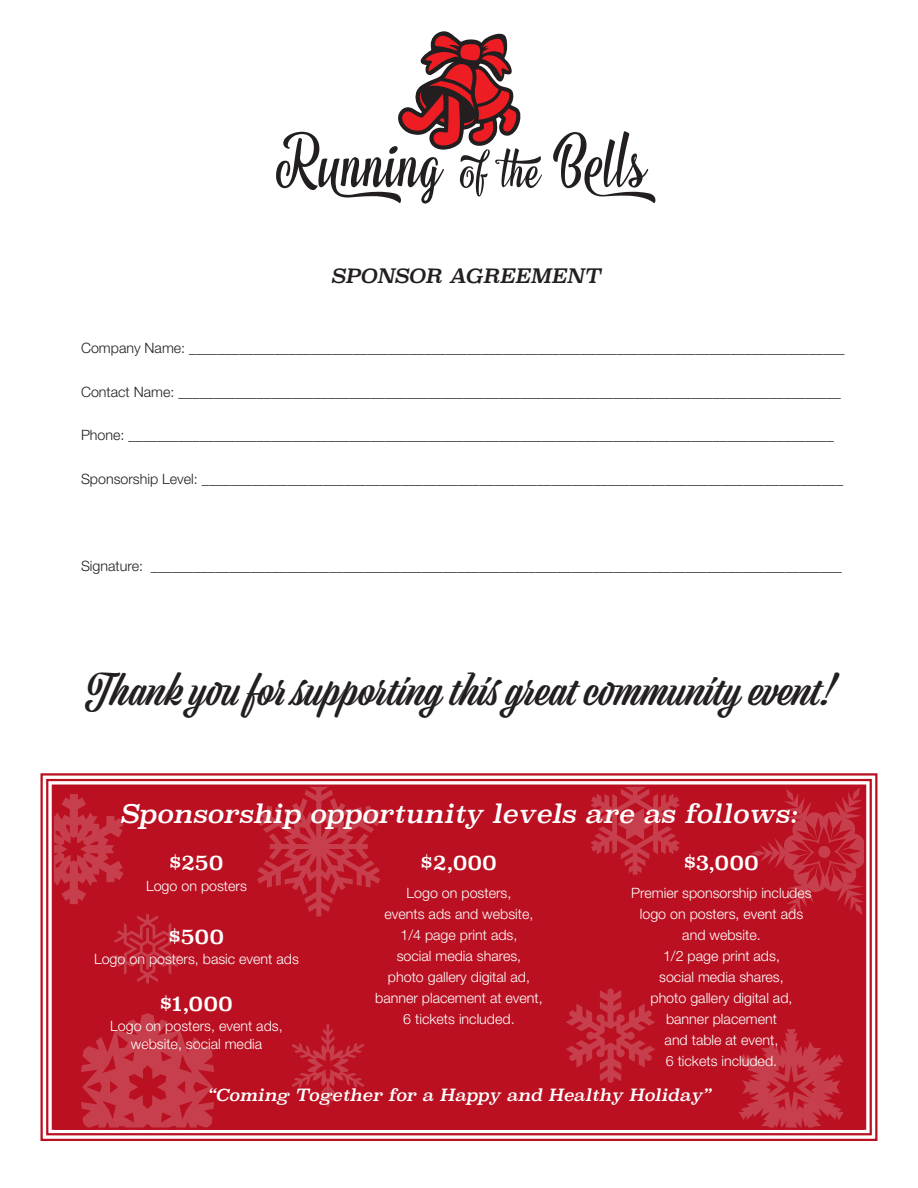
<style>
.page{position:relative;width:918px;height:1188px;background:#fff}
.page>*{position:absolute;margin:0;border:0;box-sizing:border-box;transform-origin:0 0}
.t1{font:39px "Viktor Script";letter-spacing:.01em;color:#231f20;scale:1.14 1}
.t2{font:italic 25.5px "Superclarendon";color:#fff}
.t3{font:21px "Superclarendon";color:#fff}
.t4{font:italic 19.5px "Superclarendon";color:#231f20}
.t5{font:italic 16.5px "Superclarendon";color:#fff}
.t6{font:300 14.25px "Helvetica Neue LT Std";color:#231f20}
.t7{font:300 14.25px/21px "Helvetica Neue LT Std";color:#fff;text-align:center}
</style>
<div class="page">
<svg style="left:553px;top:131px;width:102px;height:72px"></svg>
<svg style="left:276px;top:31px;width:266px;height:173px"></svg>
<svg style="left:40px;top:773px;width:838px;height:368px"></svg>
<svg style="left:45px;top:778px;width:828px;height:359px"></svg>
<svg style="left:51px;top:783px;width:816px;height:348px;background:#bc1828"></svg>
<p class="t4" style="left:331px;top:264px;width:271px">SPONSOR AGREEMENT</p>
<p class="t6" style="left:81px;top:339px;width:765px">Company Name: ____________________________________________________________________________________________</p>
<p class="t6" style="left:81px;top:383px;width:762px">Contact Name: _____________________________________________________________________________________________</p>
<p class="t6" style="left:81px;top:426px;width:754px">Phone: ___________________________________________________________________________________________________</p>
<p class="t6" style="left:81px;top:470px;width:764px">Sponsorship Level: __________________________________________________________________________________________</p>
<p class="t6" style="left:81px;top:557px;width:763px">Signature: _________________________________________________________________________________________________</p>
<p class="t1" style="left:85px;top:669px;width:658px">Thank you for supporting this great community event!</p>
<p class="t2" style="left:120px;top:798px;width:679px">Sponsorship opportunity levels are as follows:</p>
<p class="t3" style="left:169px;top:849px;width:56px">$250</p>
<p class="t7" style="left:146px;top:875px;width:102px">Logo on posters</p>
<p class="t3" style="left:169px;top:922px;width:57px">$500</p>
<p class="t7" style="left:94px;top:948px;width:206px">Logo on posters, basic event ads</p>
<p class="t3" style="left:160px;top:989px;width:74px">$1,000</p>
<p class="t7" style="left:110px;top:1017px;width:174px;line-height:18px">Logo on posters, event ads, website, social media</p>
<p class="t3" style="left:684px;top:849px;width:76px">$3,000</p>
<p class="t7" style="left:631px;top:882px;width:182px">Premier sponsorship includes logo on posters, event ads and website.<br>1/2 page print ads,<br>social media shares,<br>photo gallery digital ad, banner placement<br>and table at event,<br>6 tickets included.</p>
<p class="t5" style="left:207px;top:1085px;width:505px">“Coming Together for a Happy and Healthy Holiday”</p>
<p class="t3" style="left:421px;top:849px;width:78px">$2,000</p>
<p class="t7" style="left:375px;top:882px;width:169px">Logo on posters,<br>events ads and website,<br>1/4 page print ads,<br>social media shares,<br>photo gallery digital ad, banner placement at event,<br>6 tickets included.</p>
</div>
